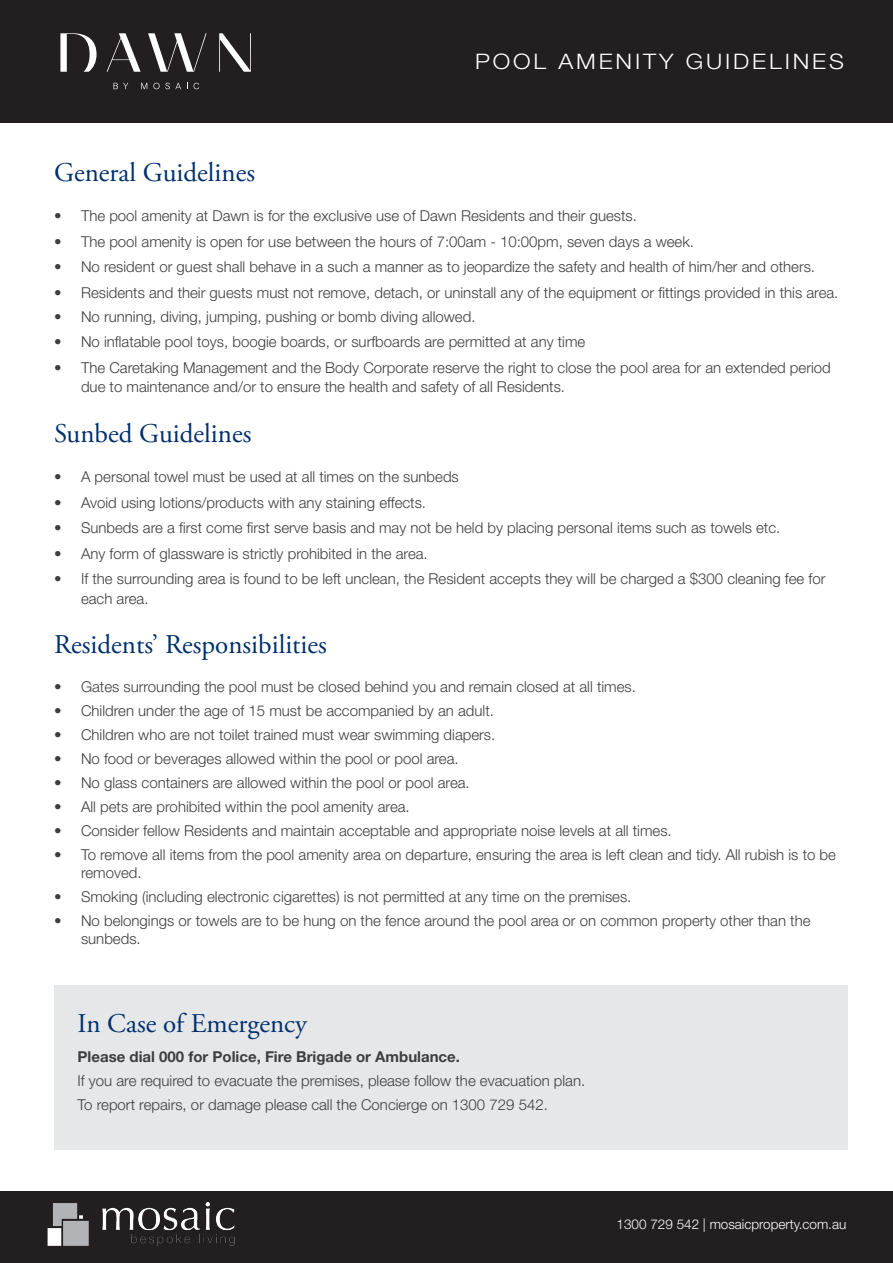
<style>
.page{position:relative;width:893px;height:1263px;background:#fff}
.page>*{position:absolute;margin:0;border:0;box-sizing:border-box;transform-origin:0 0}
.t1{font:27px "Adobe Garamond Pro";color:#00306d}
.t2{font:300 21.3px "Helvetica Neue LT Std";letter-spacing:.12em;color:#fff;scale:1.11 1}
.t3{font:300 15px/19.5px "Helvetica Neue LT Std";color:#3e3e3f}
.t4{font:700 15px "Helvetica Neue LT Std";color:#3e3e3f}
.t5{font:300 13.5px "Helvetica Neue LT Std";color:#fff}
</style>
<div class="page">
<div style="left:0;top:1191px;width:893px;height:72px;background:#231f20"></div>
<img style="left:47px;top:1202px;width:188px;height:44px">
<div style="left:0;top:0;width:893px;height:123px;background:#231f20"></div>
<div style="left:54px;top:985px;width:794px;height:164px;background:#e6e7e9"></div>
<svg style="left:60px;top:33px;width:37px;height:39px"></svg>
<svg style="left:107px;top:33px;width:34px;height:39px"></svg>
<svg style="left:148px;top:33px;width:59px;height:39px"></svg>
<svg style="left:219px;top:33px;width:32px;height:39px"></svg>
<svg style="left:114px;top:83px;width:14px;height:6px"></svg>
<svg style="left:141px;top:83px;width:6px;height:6px"></svg>
<svg style="left:153px;top:83px;width:28px;height:6px"></svg>
<svg style="left:194px;top:83px;width:5px;height:6px"></svg>
<p class="t2" style="left:475px;top:49px;width:334px">POOL AMENITY GUIDELINES</p>
<p class="t1" style="left:54px;top:156px;width:203px">General Guidelines</p>
<p class="t3" style="left:54px;top:206px;width:584px">• The pool amenity at Dawn is for the exclusive use of Dawn Residents and their guests.</p>
<p class="t3" style="left:54px;top:231px;width:641px">• The pool amenity is open for use between the hours of 7:00am - 10:00pm, seven days a week.</p>
<p class="t3" style="left:54px;top:257px;width:763px">• No resident or guest shall behave in a such a manner as to jeopardize the safety and health of him/her and others.</p>
<p class="t3" style="left:54px;top:282px;width:786px">• Residents and their guests must not remove, detach, or uninstall any of the equipment or fittings provided in this area.</p>
<p class="t3" style="left:54px;top:306px;width:423px">• No running, diving, jumping, pushing or bomb diving allowed.</p>
<p class="t3" style="left:54px;top:332px;width:533px">• No inflatable pool toys, boogie boards, or surfboards are permitted at any time</p>
<p class="t3" style="left:81px;top:357px;width:751px;text-indent:-27px">• The Caretaking Management and the Body Corporate reserve the right to close the pool area for an extended period due to maintenance and/or to ensure the health and safety of all Residents.</p>
<p class="t1" style="left:54px;top:417px;width:199px">Sunbed Guidelines</p>
<p class="t3" style="left:54px;top:467px;width:406px">• A personal towel must be used at all times on the sunbeds</p>
<p class="t3" style="left:54px;top:492px;width:374px">• Avoid using lotions/products with any staining effects.</p>
<p class="t3" style="left:54px;top:518px;width:728px">• Sunbeds are a first come first serve basis and may not be held by placing personal items such as towels etc.</p>
<p class="t3" style="left:54px;top:543px;width:375px">• Any form of glassware is strictly prohibited in the area.</p>
<p class="t3" style="left:81px;top:569px;width:746px;text-indent:-27px">• If the surrounding area is found to be left unclean, the Resident accepts they will be charged a $300 cleaning fee for each area.</p>
<p class="t1" style="left:54px;top:628px;width:274px">Residents’ Responsibilities</p>
<p class="t3" style="left:54px;top:676px;width:583px">• Gates surrounding the pool must be closed behind you and remain closed at all times.</p>
<p class="t3" style="left:54px;top:700px;width:441px">• Children under the age of 15 must be accompanied by an adult.</p>
<p class="t3" style="left:54px;top:724px;width:443px">• Children who are not toilet trained must wear swimming diapers.</p>
<p class="t3" style="left:54px;top:748px;width:406px">• No food or beverages allowed within the pool or pool area.</p>
<p class="t3" style="left:54px;top:772px;width:417px">• No glass containers are allowed within the pool or pool area.</p>
<p class="t3" style="left:54px;top:796px;width:357px">• All pets are prohibited within the pool amenity area.</p>
<p class="t3" style="left:54px;top:820px;width:619px">• Consider fellow Residents and maintain acceptable and appropriate noise levels at all times.</p>
<p class="t3" style="left:81px;top:845px;width:756px;line-height:18px;text-indent:-27px">• To remove all items from the pool amenity area on departure, ensuring the area is left clean and tidy. All rubish is to be removed.</p>
<p class="t3" style="left:54px;top:886px;width:579px">• Smoking (including electronic cigarettes) is not permitted at any time on the premises.</p>
<p class="t3" style="left:81px;top:911px;width:731px;line-height:18px;text-indent:-27px">• No belongings or towels are to be hung on the fence around the pool area or on common property other than the sunbeds.</p>
<p class="t1" style="left:78px;top:1007px;width:231px">In Case of Emergency</p>
<p class="t4" style="left:78px;top:1047px;width:384px">Please dial 000 for Police, Fire Brigade or Ambulance.</p>
<p class="t3" style="left:78px;top:1071px;width:509px">If you are required to evacuate the premises, please follow the evacuation plan.</p>
<p class="t3" style="left:78px;top:1095px;width:472px">To report repairs, or damage please call the Concierge on 1300 729 542.</p>
<p class="t5" style="left:617px;top:1216px;width:231px">1300 729 542 | mosaicproperty.com.au</p>
</div>
